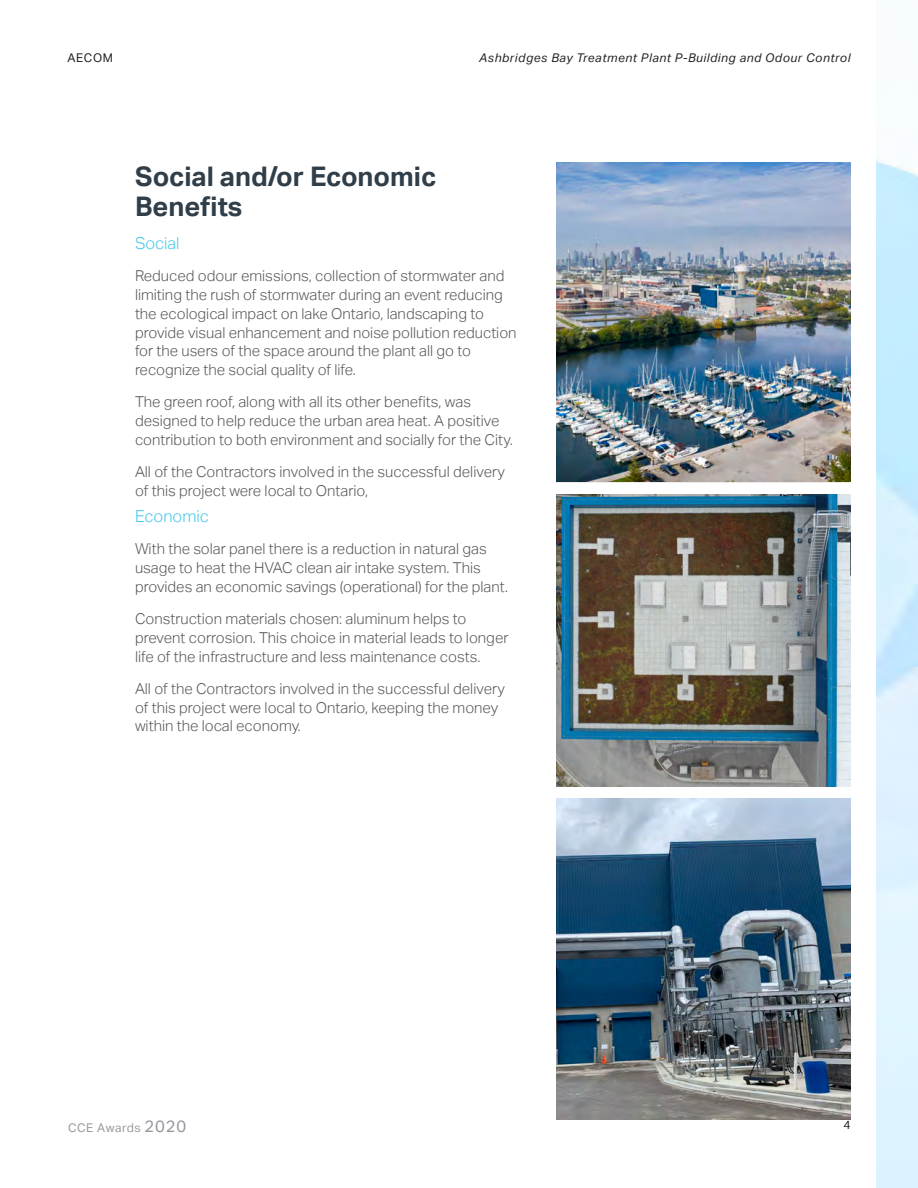
<style>
.page{position:relative;width:918px;height:1188px;background:#fff}
.page>*{position:absolute;margin:0;border:0;box-sizing:border-box;transform-origin:0 0}
.Heading1{font:700 27px/30px "AECOM Sans";color:#303e49}
.Subheading1{font:300 16.5px "AECOM Sans";color:#45c7ec}
.body_text{font:300 15px/18.8px "AECOM Sans";color:#57585a}
.t1{font:italic 12px "AECOM Sans";letter-spacing:.05em;color:#231f20}
.t2{font:12px "AECOM Sans";letter-spacing:.05em;color:#97989f}
.t3{font:12px "AECOM Sans";letter-spacing:.05em;color:#231f20}
.s1{font-size:16.5px}
</style>
<div class="page">
<img style="left:556px;top:162px;width:294px;height:320px">
<img style="left:556px;top:494px;width:294px;height:292px">
<img style="left:556px;top:799px;width:294px;height:320px">
<p class="t3" style="left:68px;top:51px;width:47px">AECOM</p>
<p class="t1" style="left:479px;top:51px;width:373px">Ashbridges Bay Treatment Plant P-Building and Odour Control</p>
<p class="Heading1" style="left:135px;top:162px;width:303px">Social and/or Economic<br>Benefits</p>
<p class="Subheading1" style="left:135px;top:234px;width:46px">Social</p>
<p class="body_text" style="left:135px;top:267px;width:383px">Reduced odour emissions, collection of stormwater and limiting the rush of stormwater during an event reducing the ecological impact on lake Ontario, landscaping to provide visual enhancement and noise pollution reduction for the users of the space around the plant all go to recognize the social quality of life.</p>
<p class="body_text" style="left:135px;top:393px;width:379px">The green roof, along with all its other benefits, was designed to help reduce the urban area heat. A positive contribution to both environment and socially for the City.</p>
<p class="body_text" style="left:135px;top:463px;width:372px">All of the Contractors involved in the successful delivery of this project were local to Ontario,</p>
<p class="Subheading1" style="left:135px;top:507px;width:75px">Economic</p>
<p class="body_text" style="left:135px;top:540px;width:375px">With the solar panel there is a reduction in natural gas usage to heat the HVAC clean air intake system. This provides an economic savings (operational) for the plant.</p>
<p class="body_text" style="left:135px;top:610px;width:375px">Construction materials chosen: aluminum helps to prevent corrosion. This choice in material leads to longer life of the infrastructure and less maintenance costs.</p>
<p class="body_text" style="left:135px;top:679px;width:372px">All of the Contractors involved in the successful delivery of this project were local to Ontario, keeping the money within the local economy.</p>
<p class="t2" style="left:68px;top:1121px;width:120px">CCE Awards <span class="s1">2020</span></p>
<p class="t3" style="left:843px;top:1118px;width:9px">4</p>
</div>
